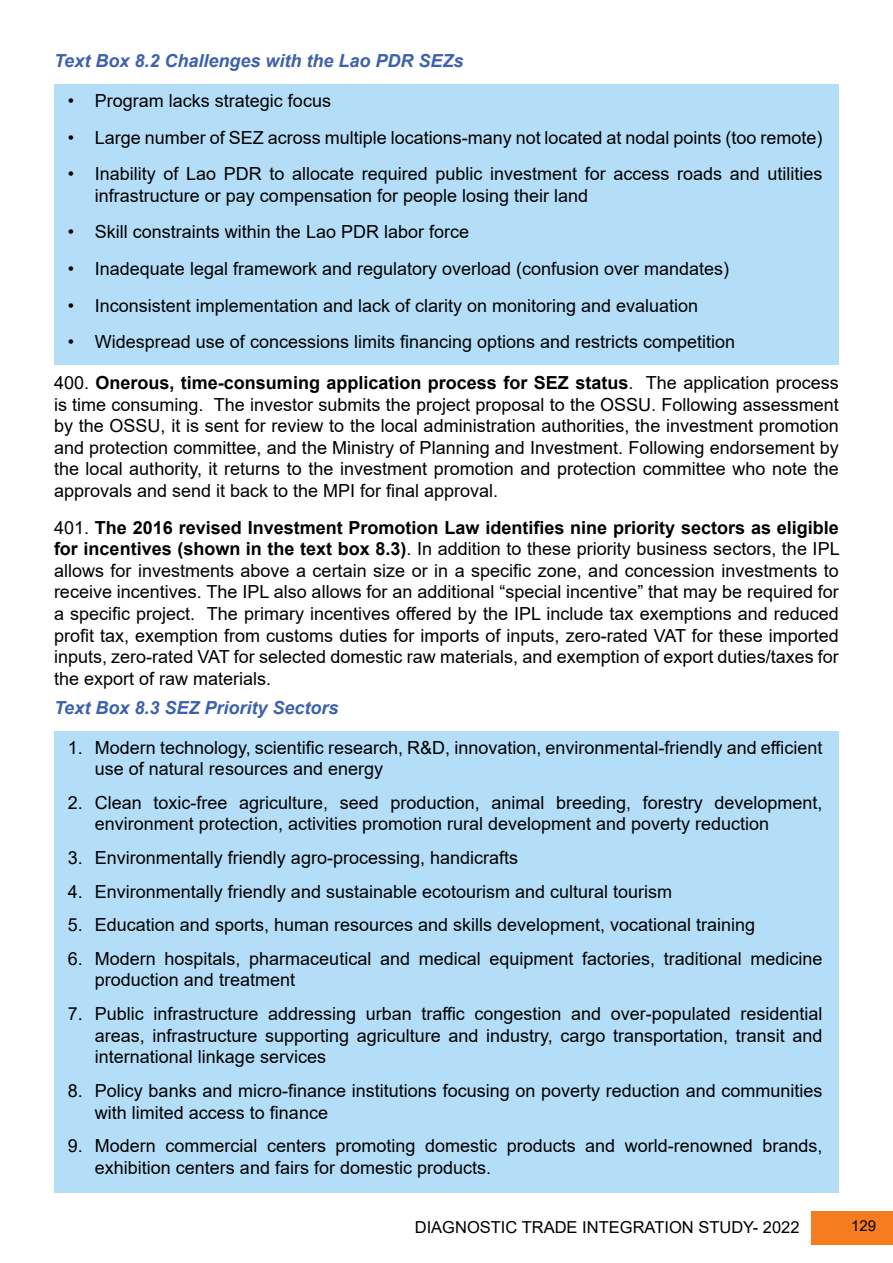
<style>
.page{position:relative;width:893px;height:1263px;background:#fff}
.page>*{position:absolute;margin:0;border:0;box-sizing:border-box;transform-origin:0 0}
.t1{font:18px/21.6px "Arial";color:#000}
.t2{font:italic 700 18px "Arial";color:#3c61ad}
.t3{font:16.5px "Arial";color:#000}
.t4{font:15px "Arial";color:#000}
.s1{font-weight:700}
</style>
<div class="page">
<div style="left:812px;top:1211px;width:81px;height:34px;background:#f57d20"></div>
<div style="left:54px;top:85px;width:785px;height:280px;background:#b4def7"></div>
<div style="left:54px;top:731px;width:785px;height:461px;background:#b4def7"></div>
<p class="t2" style="left:54px;top:49px;width:411px">Text Box 8.2 Challenges with the Lao PDR SEZs</p>
<p class="t1" style="left:68px;top:90px;width:265px">• Program lacks strategic focus</p>
<p class="t1" style="left:68px;top:126px;width:756px">• Large number of SEZ across multiple locations-many not located at nodal points (too remote)</p>
<p class="t1" style="left:95px;top:163px;width:729px;text-indent:-27px">• Inability of Lao PDR to allocate required public investment for access roads and utilities infrastructure or pay compensation for people losing their land</p>
<p class="t1" style="left:68px;top:221px;width:403px">• Skill constraints within the Lao PDR labor force</p>
<p class="t1" style="left:68px;top:258px;width:663px">• Inadequate legal framework and regulatory overload (confusion over mandates)</p>
<p class="t1" style="left:68px;top:294px;width:632px">• Inconsistent implementation and lack of clarity on monitoring and evaluation</p>
<p class="t1" style="left:68px;top:331px;width:669px">• Widespread use of concessions limits financing options and restricts competition</p>
<p class="t1" style="left:54px;top:372px;width:786px;text-align:justify">400. <span class="s1">Onerous, time-consuming application process for SEZ status</span>. The application process is time consuming. The investor submits the project proposal to the OSSU. Following assessment by the OSSU, it is sent for review to the local administration authorities, the investment promotion and protection committee, and the Ministry of Planning and Investment. Following endorsement by the local authority, it returns to the investment promotion and protection committee who note the approvals and send it back to the MPI for final approval.</p>
<p class="t1" style="left:54px;top:516px;width:787px;text-align:justify">401. <span class="s1">The 2016 revised Investment Promotion Law identifies nine priority sectors as eligible for incentives (shown in the text box 8.3)</span>. In addition to these priority business sectors, the IPL allows for investments above a certain size or in a specific zone, and concession investments to receive incentives. The IPL also allows for an additional “special incentive” that may be required for a specific project. The primary incentives offered by the IPL include tax exemptions and reduced profit tax, exemption from customs duties for imports of inputs, zero-rated VAT for these imported inputs, zero-rated VAT for selected domestic raw materials, and exemption of export duties/taxes for the export of raw materials.</p>
<p class="t2" style="left:54px;top:696px;width:286px">Text Box 8.3 SEZ Priority Sectors</p>
<p class="t1" style="left:95px;top:736px;width:729px;text-indent:-27px">1. Modern technology, scientific research, R&amp;D, innovation, environmental-friendly and efficient use of natural resources and energy</p>
<p class="t1" style="left:95px;top:791px;width:729px;text-indent:-27px">2. Clean toxic-free agriculture, seed production, animal breeding, forestry development, environment protection, activities promotion rural development and poverty reduction</p>
<p class="t1" style="left:68px;top:847px;width:452px">3. Environmentally friendly agro-processing, handicrafts</p>
<p class="t1" style="left:68px;top:880px;width:606px">4. Environmentally friendly and sustainable ecotourism and cultural tourism</p>
<p class="t1" style="left:68px;top:914px;width:689px">5. Education and sports, human resources and skills development, vocational training</p>
<p class="t1" style="left:95px;top:948px;width:729px;text-indent:-27px">6. Modern hospitals, pharmaceutical and medical equipment factories, traditional medicine production and treatment</p>
<p class="t1" style="left:95px;top:1003px;width:729px;text-align:justify;text-indent:-27px">7. Public infrastructure addressing urban traffic congestion and over-populated residential areas, infrastructure supporting agriculture and industry, cargo transportation, transit and international linkage services</p>
<p class="t1" style="left:95px;top:1080px;width:729px;text-indent:-27px">8. Policy banks and micro-finance institutions focusing on poverty reduction and communities with limited access to finance</p>
<p class="t1" style="left:95px;top:1135px;width:729px;text-indent:-27px">9. Modern commercial centers promoting domestic products and world-renowned brands, exhibition centers and fairs for domestic products.</p>
<p class="t3" style="left:415px;top:1216px;width:386px">DIAGNOSTIC TRADE INTEGRATION STUDY- 2022</p>
<p class="t4" style="left:851px;top:1215px;width:27px">129</p>
</div>
